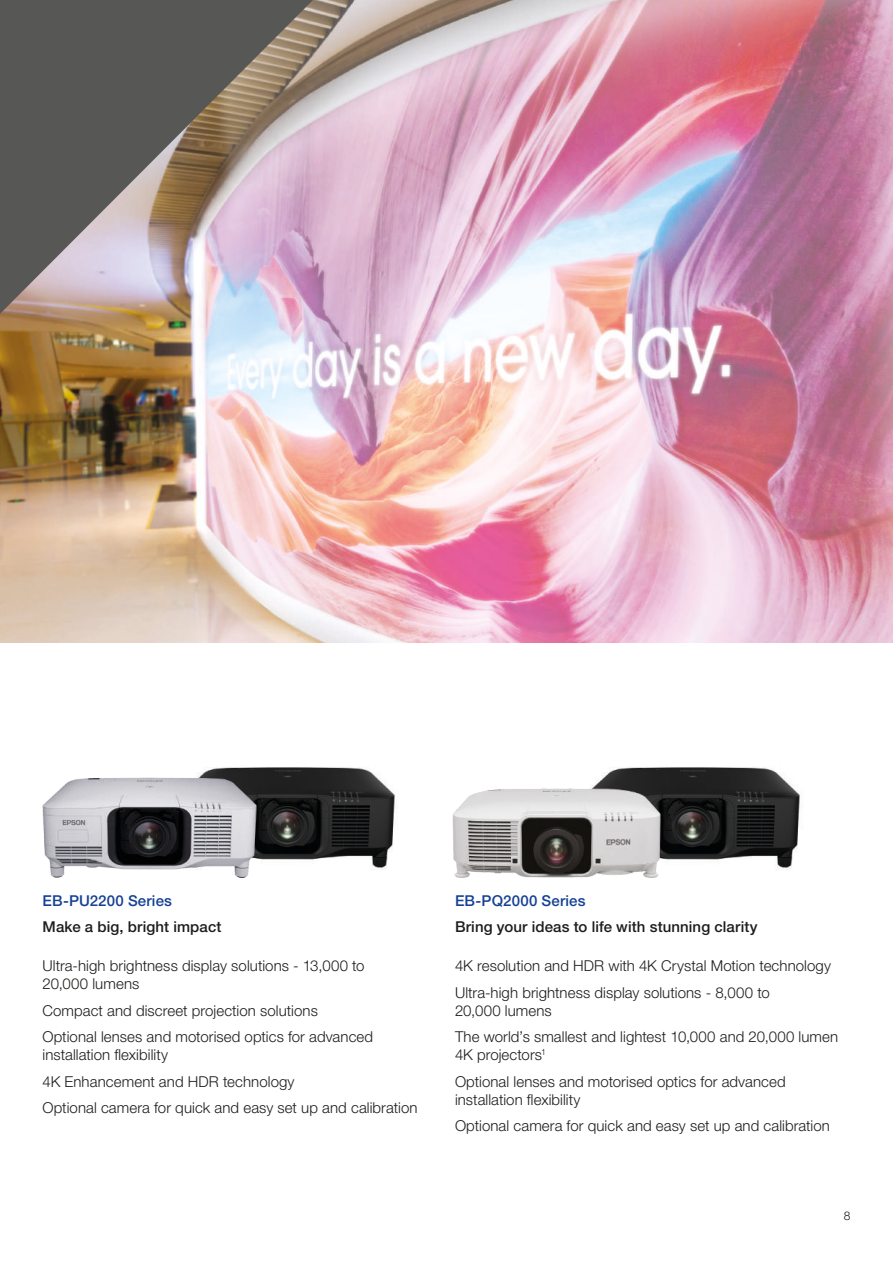
<style>
.page{position:relative;width:893px;height:1263px;background:#fff}
.page>*{position:absolute;margin:0;border:0;box-sizing:border-box;transform-origin:0 0}
.t1{font:300 15px/26.5px "Helvetica Neue LT Pro";letter-spacing:.005em;color:#1d1d1b}
.t2{font:500 15px "Helvetica Neue LT Pro";letter-spacing:.01em;color:#1d1d1b}
.t3{font:500 15px "Helvetica Neue LT Pro";letter-spacing:.01em;color:#164194}
.t4{font:300 12px "Helvetica Neue LT Pro";color:#1d1d1b}
</style>
<div class="page">
<img style="left:327px;top:0;width:566px;height:642px">
<img style="left:0;top:0;width:327px;height:642px">
<img style="left:280px;top:767px;width:115px;height:103px">
<img style="left:42px;top:767px;width:238px;height:111px">
<img style="left:688px;top:767px;width:112px;height:103px">
<img style="left:452px;top:767px;width:236px;height:111px">
<p class="t3" style="left:43px;top:891px;width:131px">EB-PU2200 Series</p>
<p class="t2" style="left:43px;top:918px;width:181px">Make a big, bright impact</p>
<p class="t1" style="left:43px;top:957px;width:324px;line-height:18px">Ultra-high brightness display solutions - 13,000 to<br>20,000 lumens</p>
<p class="t1" style="left:43px;top:997px;width:332px">Compact and discreet projection solutions<br>Optional lenses and motorised optics for advanced</p>
<p class="t1" style="left:43px;top:1041px;width:376px">installation flexibility<br>4K Enhancement and HDR technology<br>Optional camera for quick and easy set up and calibration</p>
<p class="t3" style="left:455px;top:891px;width:132px">EB-PQ2000 Series</p>
<p class="t2" style="left:455px;top:918px;width:304px">Bring your ideas to life with stunning clarity</p>
<p class="t1" style="left:455px;top:952px;width:378px">4K resolution and HDR with 4K Crystal Motion technology<br>Ultra-high brightness display solutions - 8,000 to</p>
<p class="t1" style="left:455px;top:997px;width:385px">20,000 lumens<br>The world’s smallest and lightest 10,000 and 20,000 lumen</p>
<p class="t1" style="left:455px;top:1041px;width:332px">4K projectors<sup>1<br></sup>Optional lenses and motorised optics for advanced</p>
<p class="t1" style="left:455px;top:1086px;width:376px">installation flexibility<br>Optional camera for quick and easy set up and calibration</p>
<p class="t4" style="left:844px;top:1209px;width:8px">8</p>
</div>
